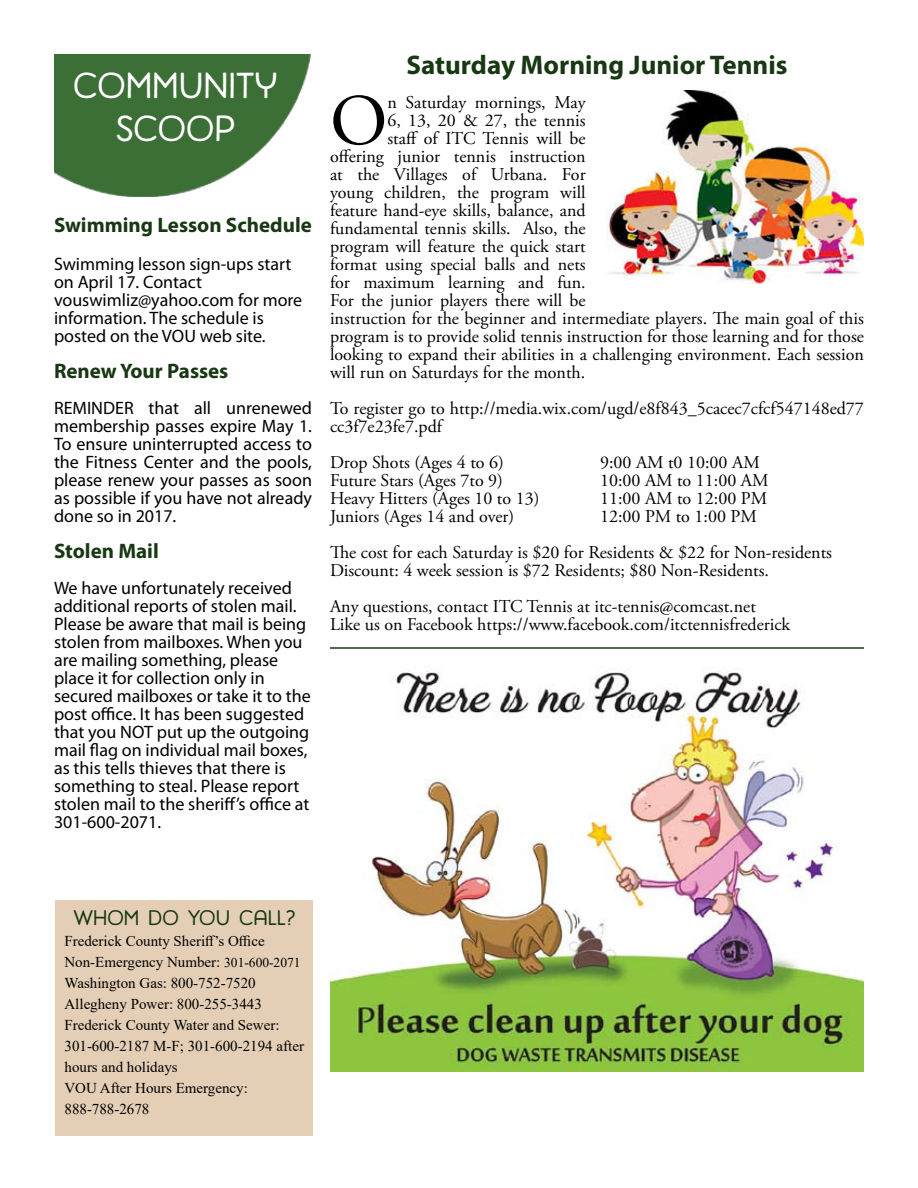
<style>
.page{position:relative;width:918px;height:1188px;background:#fff}
.page>*{position:absolute;margin:0;border:0;box-sizing:border-box;transform-origin:0 0}
.t1{font:72.3px "Adobe Garamond Pro";color:#000}
.t2{font:36px/43.2px "Harman Retro";color:#fff;text-align:center}
.t3{font:700 27px "Myriad Pro";color:#183813}
.t4{font:700 21px "Myriad Pro";color:#183813}
.t5{font:21px "Harman Retro";color:#183813}
.t6{font:18px/36px "Adobe Garamond Pro";color:#000}
.t7{font:18px/18px "Myriad Pro";color:#000}
.t8{font:15px/21px "Times New Roman";color:#000}
.s1{font-size:13.5px}
</style>
<div class="page">
<img style="left:54px;top:54px;width:257px;height:143px">
<img style="left:330px;top:668px;width:534px;height:403px">
<img style="left:606px;top:90px;width:258px;height:194px">
<div style="left:56px;top:900px;width:258px;height:236px;background:#e4cfb6"></div>
<hr style="left:330px;top:647px;width:534px;height:2px;background:#183813">
<h2 class="t2" style="left:73px;top:65px;width:206px">COMMUNITY<br>SCOOP</h2>
<p class="t4" style="left:54px;top:211px;width:259px">Swimming Lesson Schedule</p>
<p class="t7" style="left:54px;top:255px;width:250px">Swimming lesson sign-ups start on April 17. Contact vouswimliz@yahoo.com for more information. The schedule is posted on the VOU web site.</p>
<p class="t4" style="left:54px;top:357px;width:176px">Renew Your Passes</p>
<p class="t7" style="left:54px;top:399px;width:260px;text-align:justify">REMINDER that all unrenewed membership passes expire May 1.<br>To ensure uninterrupted access to the Fitness Center and the pools, please renew your passes as soon as possible if you have not already done so in 2017.</p>
<p class="t4" style="left:54px;top:537px;width:106px">Stolen Mail</p>
<p class="t7" style="left:54px;top:579px;width:258px">We have unfortunately received additional reports of stolen mail.<br>Please be aware that mail is being stolen from mailboxes. When you are mailing something, please place it for collection only in secured mailboxes or take it to the post office. It has been suggested that you NOT put up the outgoing mail flag on individual mail boxes, as this tells thieves that there is something to steal. Please report stolen mail to the sheriff’s office at<br>301-600-2071.</p>
<h3 class="t3" style="left:406px;top:48px;width:383px">Saturday Morning Junior Tennis</h3>
<h1 class="t1" style="left:330px;top:78px;width:59px">O</h1>
<p class="t6" style="left:387px;top:85px;width:200px">n Saturday mornings, May</p>
<p class="t6" style="left:387px;top:103px;width:200px">6, 13, 20 &amp; 27, the tennis</p>
<p class="t6" style="left:387px;top:121px;width:200px">staff of ITC Tennis will be</p>
<p class="t6" style="left:330px;top:139px;width:257px">offering junior tennis instruction</p>
<p class="t6" style="left:330px;top:157px;width:257px">at the Villages of Urbana. For</p>
<p class="t6" style="left:330px;top:175px;width:257px">young children, the program will</p>
<p class="t6" style="left:330px;top:193px;width:257px">feature hand-eye skills, balance, and</p>
<p class="t6" style="left:330px;top:211px;width:257px">fundamental tennis skills. Also, the</p>
<p class="t6" style="left:330px;top:229px;width:257px">program will feature the quick start</p>
<p class="t6" style="left:330px;top:247px;width:257px">format using special balls and nets</p>
<p class="t6" style="left:330px;top:265px;width:257px">for maximum learning and fun.</p>
<p class="t6" style="left:330px;top:283px;width:257px">For the junior players there will be</p>
<p class="t6" style="left:330px;top:301px;width:535px">instruction for the beginner and intermediate players. The main goal of this</p>
<p class="t6" style="left:330px;top:319px;width:536px">program is to provide solid tennis instruction for those learning and for those</p>
<p class="t6" style="left:330px;top:337px;width:535px">looking to expand their abilities in a challenging environment. Each session</p>
<p class="t6" style="left:330px;top:355px;width:257px">will run on Saturdays for the month.</p>
<p class="t6" style="left:330px;top:400px;width:535px;line-height:18px">To register go to http://media.wix.com/ugd/e8f843_5cacec7cfcf547148ed77 cc3f7e23fe7.pdf</p>
<p class="t6" style="left:330px;top:445px;width:175px">Drop Shots (Ages 4 to 6)</p>
<p class="t6" style="left:600px;top:445px;width:161px">9:00 AM t0 10:00 AM</p>
<p class="t6" style="left:330px;top:463px;width:175px">Future Stars (Ages 7to 9)</p>
<p class="t6" style="left:600px;top:463px;width:170px">10:00 AM to 11:00 AM</p>
<p class="t6" style="left:330px;top:481px;width:211px">Heavy Hitters (Ages 10 to 13)</p>
<p class="t6" style="left:600px;top:481px;width:169px">11:00 AM to 12:00 PM</p>
<p class="t6" style="left:330px;top:499px;width:186px">Juniors (Ages 14 and over)</p>
<p class="t6" style="left:330px;top:499px;width:504px;text-indent:270px">12:00 PM to 1:00 PM<br>The cost for each Saturday is $20 for Residents &amp; $22 for Non-residents</p>
<p class="t6" style="left:330px;top:553px;width:441px">Discount: 4 week session is $72 Residents; $80 Non-Residents.<br>Any questions, contact ITC Tennis at itc-tennis@comcast.net</p>
<p class="t6" style="left:330px;top:607px;width:462px">Like us on Facebook https://www.facebook.com/itctennisfrederick</p>
<p class="t5" style="left:74px;top:906px;width:223px">WHOM DO YOU CALL?</p>
<p class="t8" style="left:64px;top:930px;width:241px">Frederick County Sheriff’s Office<br>Non-Emergency Number: <span class="s1">301-600-2071<br></span>Washington Gas: 800-752-7520<br>Allegheny Power: 800-255-3443<br>Frederick County Water and Sewer:<br>301-600-2187 M-F; 301-600-2194 after hours and holidays<br>VOU After Hours Emergency:<br>888-788-2678</p>
</div>
